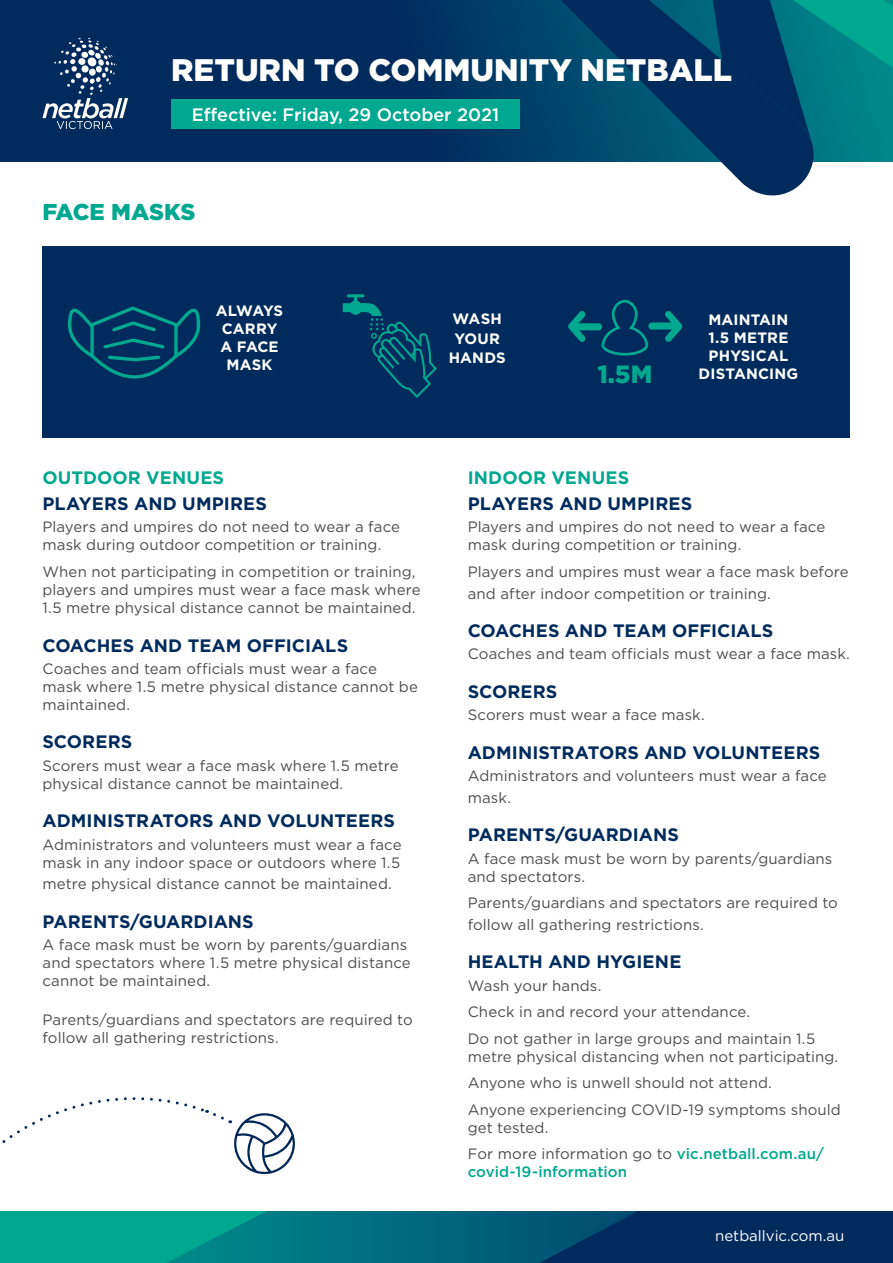
<style>
.page{position:relative;width:893px;height:1263px;background:#fff}
.page>*{position:absolute;margin:0;border:0;box-sizing:border-box;transform-origin:0 0}
.t1{font:900 31.2px "Gotham";color:#fff}
.t2{font:900 24.9px "Gotham";color:#00a88f}
.t3{font:900 22.95px "Gotham";letter-spacing:-.01em;color:#00a88f}
.t4{font:700 18px "Gotham";color:#002b5c}
.t5{font:500 18px "Gotham";color:#fff}
.t6{font:700 18px "Gotham";letter-spacing:.005em;color:#00a88f}
.t7{font:15px/18px "Gotham";letter-spacing:.005em;color:#4d4d4f}
.t8{font:700 15px/18px "Gotham";letter-spacing:.01em;color:#fff;text-align:center}
.t9{font:500 15px "Gotham";letter-spacing:.005em;color:#00a88f}
.t10{font:15px "Gotham";color:#fff}
.s1{font-weight:500;color:#00a88f}
</style>
<div class="page">
<div style="left:0;top:0;width:893px;height:162px;background:#002b5c"></div>
<svg style="left:820px;top:0;width:73px;height:162px;background:#008b88"></svg>
<svg style="left:463px;top:0;width:357px;height:196px"></svg>
<svg style="left:42px;top:38px;width:86px;height:91px"></svg>
<div style="left:171px;top:99px;width:349px;height:30px;background:#00a88f"></div>
<svg style="left:0;top:1212px;width:893px;height:51px;background:#006376"></svg>
<svg style="left:2px;top:1097px;width:293px;height:78px"></svg>
<div style="left:43px;top:247px;width:807px;height:191px;background:#002b5c"></div>
<svg style="left:343px;top:294px;width:94px;height:104px"></svg>
<svg style="left:68px;top:307px;width:132px;height:72px"></svg>
<svg style="left:568px;top:300px;width:115px;height:56px"></svg>
<h1 class="t1" style="left:171px;top:48px;width:562px">RETURN TO COMMUNITY NETBALL</h1>
<p class="t5" style="left:192px;top:103px;width:309px">Effective: Friday, 29 October 2021</p>
<h3 class="t3" style="left:43px;top:196px;width:155px">FACE MASKS</h3>
<p class="t8" style="left:216px;top:301px;width:69px">ALWAYS<br>CARRY<br>A FACE<br>MASK</p>
<p class="t8" style="left:708px;top:310px;width:81px;text-align:justify">MAINTAIN 1.5 METRE PHYSICAL</p>
<h2 class="t2" style="left:597px;top:357px;width:56px">1.5M</h2>
<p class="t8" style="left:699px;top:364px;width:101px">DISTANCING</p>
<p class="t8" style="left:449px;top:309px;width:58px;line-height:19.4px">WASH<br>YOUR<br>HANDS</p>
<p class="t6" style="left:43px;top:466px;width:183px">OUTDOOR VENUES</p>
<p class="t4" style="left:43px;top:492px;width:226px">PLAYERS AND UMPIRES</p>
<p class="t7" style="left:43px;top:518px;width:359px">Players and umpires do not need to wear a face mask during outdoor competition or training.</p>
<p class="t7" style="left:43px;top:562px;width:380px">When not participating in competition or training, players and umpires must wear a face mask where<br>1.5 metre physical distance cannot be maintained.</p>
<p class="t4" style="left:43px;top:633px;width:307px">COACHES AND TEAM OFFICIALS</p>
<p class="t7" style="left:43px;top:659px;width:377px">Coaches and team officials must wear a face mask where 1.5 metre physical distance cannot be maintained.</p>
<p class="t4" style="left:43px;top:730px;width:91px">SCORERS</p>
<p class="t7" style="left:43px;top:756px;width:357px">Scorers must wear a face mask where 1.5 metre physical distance cannot be maintained.</p>
<p class="t4" style="left:43px;top:809px;width:354px">ADMINISTRATORS AND VOLUNTEERS</p>
<p class="t7" style="left:43px;top:835px;width:361px">Administrators and volunteers must wear a face mask in any indoor space or outdoors where 1.5</p>
<p class="t7" style="left:43px;top:874px;width:351px">metre physical distance cannot be maintained.</p>
<p class="t4" style="left:43px;top:909px;width:213px">PARENTS/GUARDIANS</p>
<p class="t7" style="left:43px;top:935px;width:370px">A face mask must be worn by parents/guardians and spectators where 1.5 metre physical distance cannot be maintained.</p>
<p class="t7" style="left:43px;top:1011px;width:372px">Parents/guardians and spectators are required to follow all gathering restrictions.</p>
<p class="t6" style="left:468px;top:466px;width:163px">INDOOR VENUES</p>
<p class="t4" style="left:468px;top:492px;width:226px">PLAYERS AND UMPIRES</p>
<p class="t7" style="left:468px;top:518px;width:359px">Players and umpires do not need to wear a face mask during competition or training.</p>
<p class="t7" style="left:468px;top:560px;width:382px;line-height:21.6px">Players and umpires must wear a face mask before and after indoor competition or training.</p>
<p class="t4" style="left:468px;top:619px;width:307px">COACHES AND TEAM OFFICIALS</p>
<p class="t7" style="left:468px;top:645px;width:384px">Coaches and team officials must wear a face mask.</p>
<p class="t4" style="left:468px;top:680px;width:91px">SCORERS</p>
<p class="t7" style="left:468px;top:706px;width:239px">Scorers must wear a face mask.</p>
<p class="t4" style="left:468px;top:740px;width:354px">ADMINISTRATORS AND VOLUNTEERS</p>
<p class="t7" style="left:468px;top:765px;width:361px;line-height:21.6px">Administrators and volunteers must wear a face mask.</p>
<p class="t4" style="left:468px;top:823px;width:213px">PARENTS/GUARDIANS</p>
<p class="t7" style="left:468px;top:849px;width:366px">A face mask must be worn by parents/guardians and spectators.</p>
<p class="t7" style="left:468px;top:892px;width:372px;line-height:21.6px">Parents/guardians and spectators are required to follow all gathering restrictions.</p>
<p class="t4" style="left:468px;top:950px;width:215px">HEALTH AND HYGIENE</p>
<p class="t7" style="left:468px;top:972px;width:349px;line-height:26.5px">Wash your hands.<br>Check in and record your attendance.<br>Do not gather in large groups and maintain 1.5</p>
<p class="t7" style="left:468px;top:1043px;width:375px;line-height:26.5px">metre physical distancing when not participating.<br>Anyone who is unwell should not attend.<br>Anyone experiencing COVID-19 symptoms should</p>
<p class="t7" style="left:468px;top:1114px;width:358px;line-height:26.5px">get tested.<br>For more information go to <span class="s1">vic.netball.com.au/</span></p>
<p class="t9" style="left:468px;top:1162px;width:161px">covid-19-information</p>
<p class="t10" style="left:715px;top:1226px;width:131px">netballvic.com.au</p>
</div>
